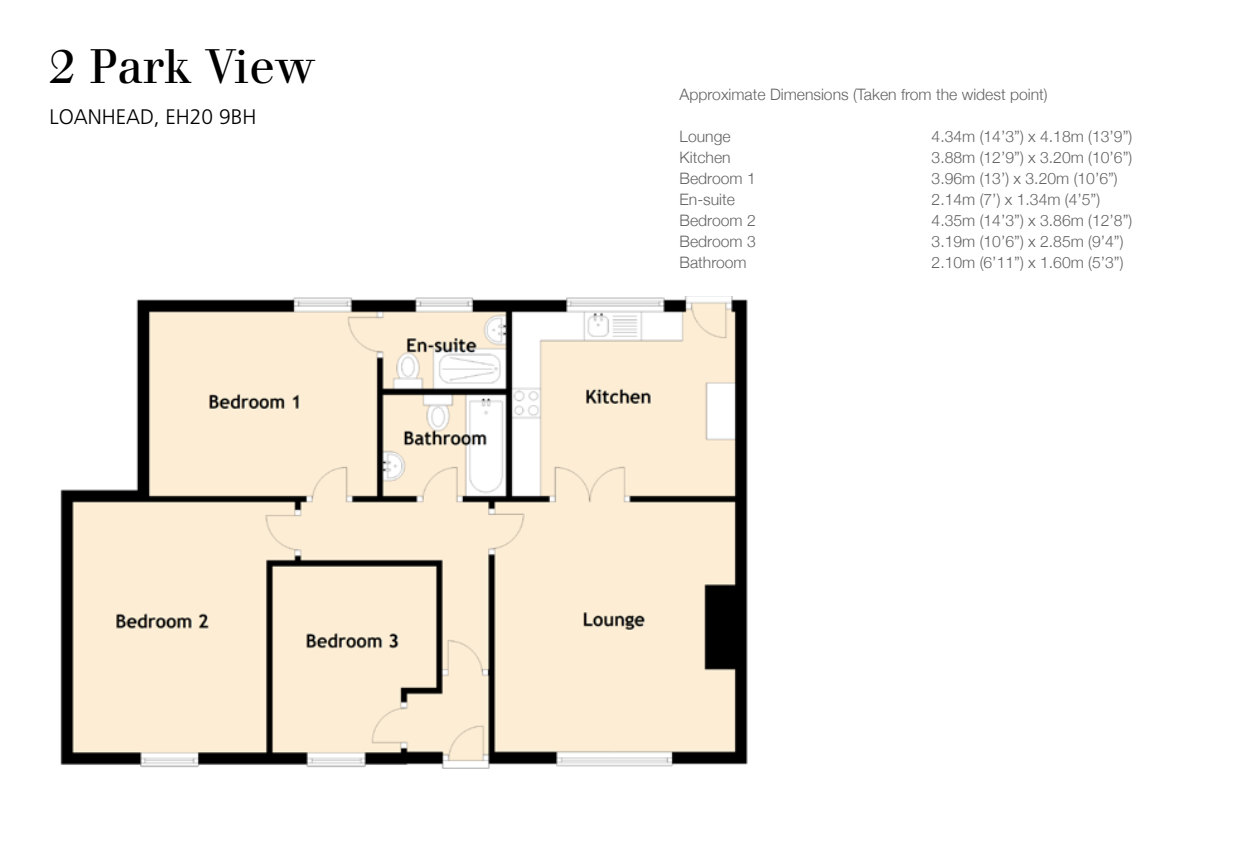
<style>
.page{position:relative;width:1260px;height:864px;background:#fff}
.page>*{position:absolute;margin:0;border:0;box-sizing:border-box;transform-origin:0 0}
.t1{font:47.25px "Justus";color:#000}
.t2{font:300 21px "Frutiger";color:#000}
.t3{font:300 15.75px "Helvetica Neue";color:#646363}
</style>
<div class="page">
<img style="left:60px;top:296px;width:688px;height:473px">
<h1 class="t1" style="left:50px;top:38px;width:267px">2 Park View</h1>
<h2 class="t2" style="left:50px;top:105px;width:208px">LOANHEAD, EH20 9BH</h2>
<p class="t3" style="left:680px;top:81px;width:370px">Approximate Dimensions (Taken from the widest point)</p>
<p class="t3" style="left:680px;top:123px;width:53px">Lounge</p>
<p class="t3" style="left:932px;top:123px;width:202px">4.34m (14’3”) x 4.18m (13’9”)</p>
<p class="t3" style="left:680px;top:144px;width:53px">Kitchen</p>
<p class="t3" style="left:932px;top:144px;width:202px">3.88m (12’9”) x 3.20m (10’6”)</p>
<p class="t3" style="left:680px;top:165px;width:78px">Bedroom 1</p>
<p class="t3" style="left:932px;top:165px;width:188px">3.96m (13’) x 3.20m (10’6”)</p>
<p class="t3" style="left:680px;top:186px;width:57px">En-suite</p>
<p class="t3" style="left:932px;top:186px;width:170px">2.14m (7’) x 1.34m (4’5”)</p>
<p class="t3" style="left:680px;top:207px;width:78px">Bedroom 2</p>
<p class="t3" style="left:932px;top:207px;width:202px">4.35m (14’3”) x 3.86m (12’8”)</p>
<p class="t3" style="left:680px;top:228px;width:78px">Bedroom 3</p>
<p class="t3" style="left:932px;top:228px;width:194px">3.19m (10’6”) x 2.85m (9’4”)</p>
<p class="t3" style="left:680px;top:249px;width:69px">Bathroom</p>
<p class="t3" style="left:932px;top:249px;width:194px">2.10m (6’11”) x 1.60m (5’3”)</p>
</div>
